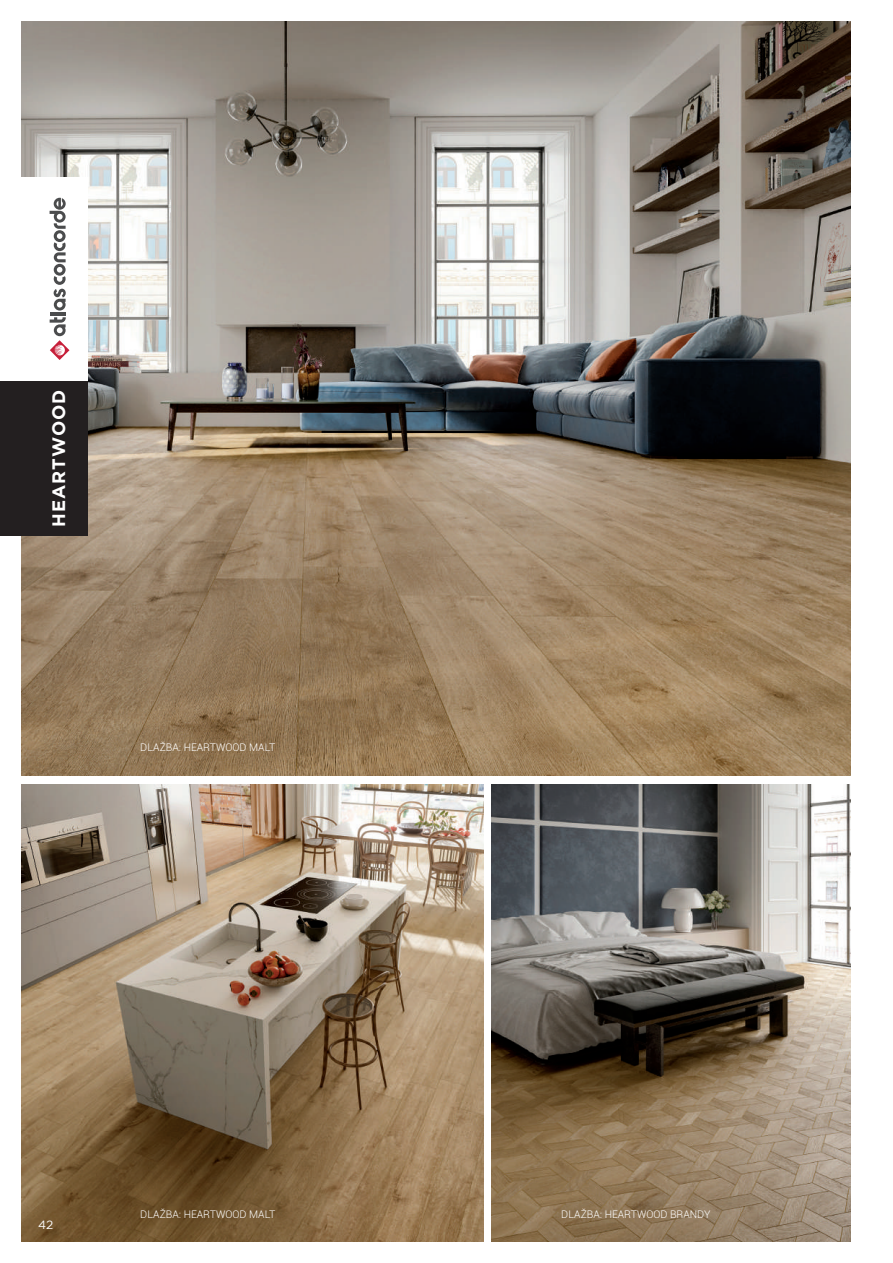
<style>
.page{position:relative;width:893px;height:1263px;background:#fff}
.page>*{position:absolute;margin:0;border:0;box-sizing:border-box;transform-origin:0 0}
.t1{font:700 18px "Gotham";letter-spacing:.05em;color:#fff}
.t2{font:12px "Gotham";color:#fff}
.t3{font:300 10.5px "Roboto";color:#fff}
</style>
<div class="page">
<img style="left:21px;top:784px;width:462px;height:458px">
<img style="left:492px;top:784px;width:358px;height:458px">
<img style="left:21px;top:21px;width:829px;height:755px">
<div style="left:0;top:381px;width:87px;height:155px;background:#231f20"></div>
<div style="left:0;top:177px;width:87px;height:204px;background:#fff"></div>
<hr style="left:50px;top:312px;width:16px;height:3px;background:#4b4c4d">
<svg style="left:50px;top:198px;width:16px;height:113px"></svg>
<svg style="left:50px;top:317px;width:19px;height:43px"></svg>
<h1 class="t1" style="left:48px;top:527px;width:138px;rotate:-90deg">HEARTWOOD</h1>
<p class="t3" style="left:140px;top:740px;width:137px">DLAŽBA: HEARTWOOD MALT</p>
<p class="t2" style="left:38px;top:1218px;width:17px">42</p>
<p class="t3" style="left:140px;top:1207px;width:137px">DLAŽBA: HEARTWOOD MALT</p>
<p class="t3" style="left:561px;top:1207px;width:151px">DLAŽBA: HEARTWOOD BRANDY</p>
</div>
